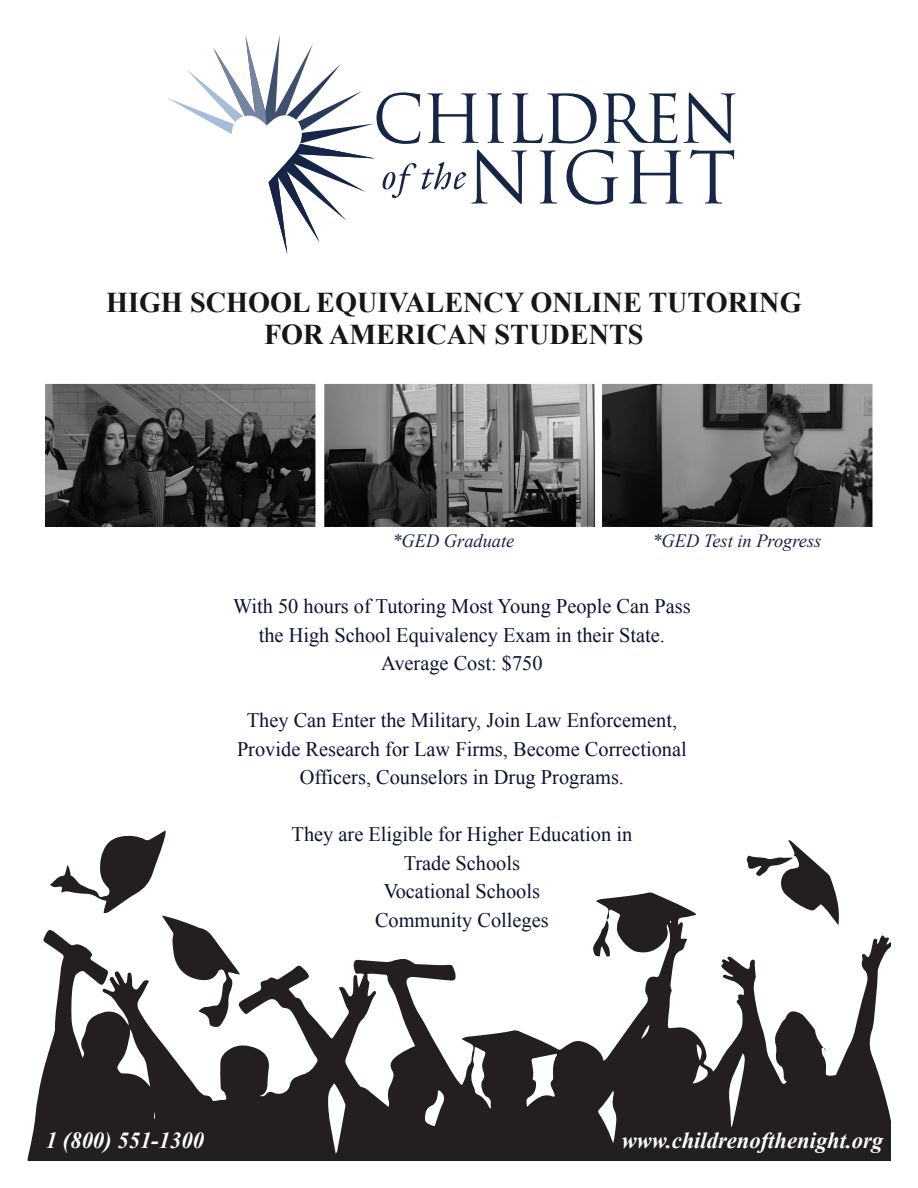
<style>
.page{position:relative;width:918px;height:1188px;background:#fff}
.page>*{position:absolute;margin:0;border:0;box-sizing:border-box;transform-origin:0 0}
.t1{font:700 28.65px/32px "Times New Roman";color:#171616;text-align:center}
.t2{font:italic 700 22.95px "Times New Roman";color:#fff}
.t3{font:20.7px/28.5px "Times New Roman";color:#0a132f;text-align:center}
.t4{font:italic 18.6px "Times New Roman";color:#172340}
</style>
<div class="page">
<img style="left:45px;top:383px;width:828px;height:144px">
<svg style="left:27px;top:892px;width:864px;height:269px;fill:#231f20"></svg>
<svg style="left:50px;top:830px;width:190px;height:198px"></svg>
<svg style="left:593px;top:920px;width:17px;height:37px"></svg>
<svg style="left:746px;top:840px;width:94px;height:85px"></svg>
<svg style="left:168px;top:35px;width:568px;height:219px"></svg>
<h1 class="t1" style="left:106px;top:286px;width:697px">HIGH SCHOOL EQUIVALENCY ONLINE TUTORING<br>FOR AMERICAN STUDENTS</h1>
<p class="t4" style="left:392px;top:528px;width:124px">*GED Graduate</p>
<p class="t4" style="left:652px;top:528px;width:171px">*GED Test in Progress</p>
<p class="t3" style="left:233px;top:592px;width:459px">With 50 hours of Tutoring Most Young People Can Pass the High School Equivalency Exam in their State.<br>Average Cost: $750</p>
<p class="t3" style="left:237px;top:706px;width:451px">They Can Enter the Military, Join Law Enforcement,<br>Provide Research for Law Firms, Become Correctional<br>Officers, Counselors in Drug Programs.</p>
<p class="t3" style="left:292px;top:820px;width:342px">They are Eligible for Higher Education in<br>Trade Schools<br>Vocational Schools<br>Community Colleges</p>
<p class="t2" style="left:46px;top:1125px;width:160px">1 (800) 551-1300</p>
<p class="t2" style="left:622px;top:1125px;width:263px">www.childrenofthenight.org</p>
</div>
